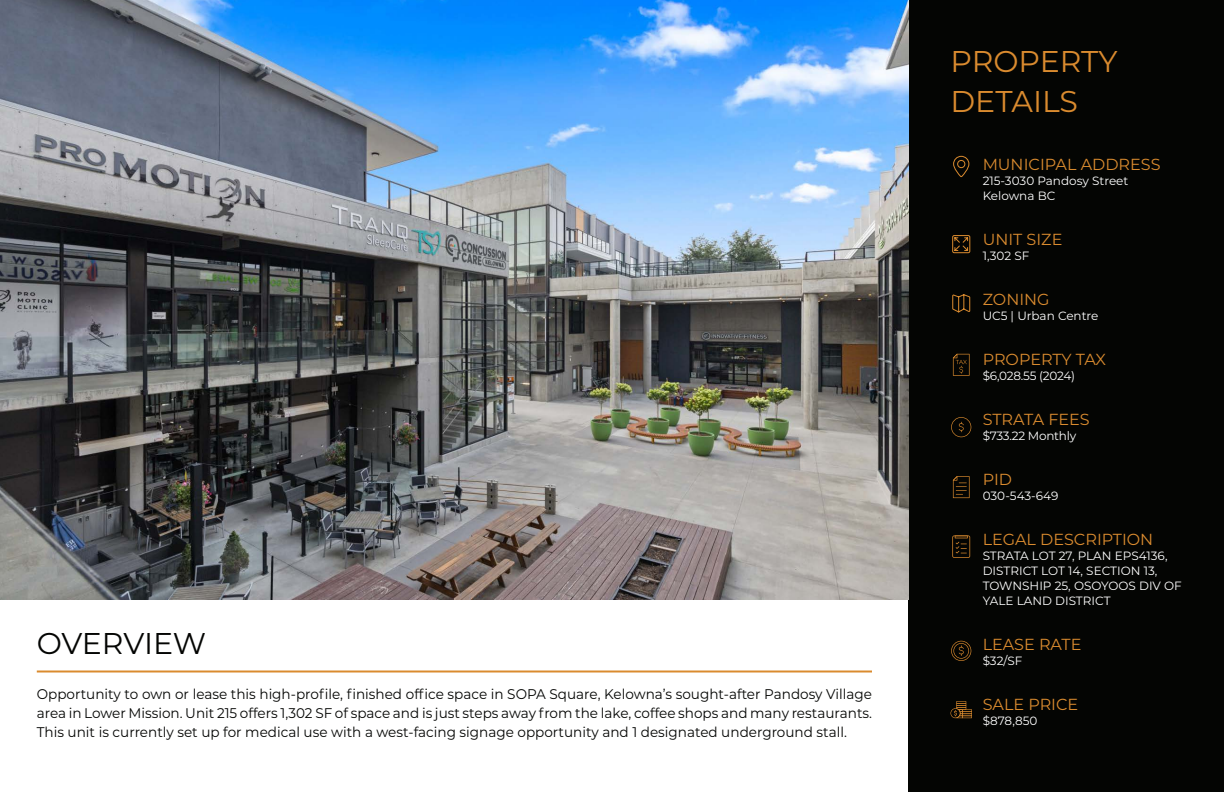
<style>
.page{position:relative;width:1224px;height:792px;background:#fff}
.page>*{position:absolute;margin:0;border:0;box-sizing:border-box;transform-origin:0 0}
.t1{font:30px/40px "Montserrat";color:#da8b2f}
.t2{font:30px "Montserrat";letter-spacing:-.01em;color:#040503}
.t3{font:16px "Montserrat";color:#da8b2f}
.t4{font:14px/19px "Montserrat";color:#040503;text-align:justify}
.t5{font:12px/15px "Montserrat";color:#fff}
.t6{font:12px "Montserrat";letter-spacing:-.025em;color:#fff}
.t7{font:12px "Montserrat";letter-spacing:-.02em;color:#fff}
</style>
<div class="page">
<div style="left:909px;top:0;width:315px;height:792px;background:#040503"></div>
<img style="left:0;top:0;width:909px;height:599px">
<svg style="left:953px;top:155px;width:17px;height:23px"></svg>
<svg style="left:952px;top:235px;width:19px;height:18px"></svg>
<svg style="left:951px;top:641px;width:20px;height:20px"></svg>
<svg style="left:953px;top:476px;width:17px;height:22px"></svg>
<svg style="left:952px;top:294px;width:19px;height:19px"></svg>
<svg style="left:951px;top:701px;width:21px;height:17px"></svg>
<hr style="left:37px;top:671px;width:835px;height:2px;background:#da8b2f">
<svg style="left:952px;top:536px;width:18px;height:22px"></svg>
<svg style="left:951px;top:417px;width:20px;height:20px"></svg>
<svg style="left:953px;top:354px;width:17px;height:22px"></svg>
<p class="t2" style="left:37px;top:623px;width:171px">OVERVIEW</p>
<p class="t4" style="left:37px;top:684px;width:837px">Opportunity to own or lease this high-profile, finished office space in SOPA Square, Kelowna’s sought-after Pandosy Village area in Lower Mission. Unit 215 offers 1,302 SF of space and is just steps away from the lake, coffee shops and many restaurants.<br>This unit is currently set up for medical use with a west-facing signage opportunity and 1 designated underground stall.</p>
<p class="t1" style="left:951px;top:40px;width:168px">PROPERTY<br>DETAILS</p>
<p class="t3" style="left:983px;top:154px;width:179px">MUNICIPAL ADDRESS</p>
<p class="t5" style="left:983px;top:173px;width:147px">215-3030 Pandosy Street</p>
<p class="t5" style="left:983px;top:188px;width:74px">Kelowna BC</p>
<p class="t3" style="left:983px;top:229px;width:81px">UNIT SIZE</p>
<p class="t5" style="left:983px;top:248px;width:48px">1,302 SF</p>
<p class="t3" style="left:983px;top:289px;width:68px">ZONING</p>
<p class="t5" style="left:983px;top:308px;width:117px">UC5 | Urban Centre</p>
<p class="t3" style="left:983px;top:349px;width:125px">PROPERTY TAX</p>
<p class="t6" style="left:983px;top:368px;width:94px">$6,028.55 (2024)</p>
<p class="t3" style="left:983px;top:409px;width:109px">STRATA FEES</p>
<p class="t7" style="left:983px;top:428px;width:95px">$733.22 Monthly</p>
<p class="t3" style="left:983px;top:469px;width:31px">PID</p>
<p class="t5" style="left:983px;top:488px;width:77px">030-543-649</p>
<p class="t3" style="left:983px;top:529px;width:172px">LEGAL DESCRIPTION</p>
<p class="t5" style="left:983px;top:548px;width:201px">STRATA LOT 27, PLAN EPS4136,<br>DISTRICT LOT 14, SECTION 13,<br>TOWNSHIP 25, OSOYOOS DIV OF<br>YALE LAND DISTRICT</p>
<p class="t3" style="left:983px;top:634px;width:100px">LEASE RATE</p>
<p class="t5" style="left:983px;top:653px;width:41px">$32/SF</p>
<p class="t3" style="left:983px;top:694px;width:97px">SALE PRICE</p>
<p class="t5" style="left:983px;top:713px;width:56px">$878,850</p>
</div>
